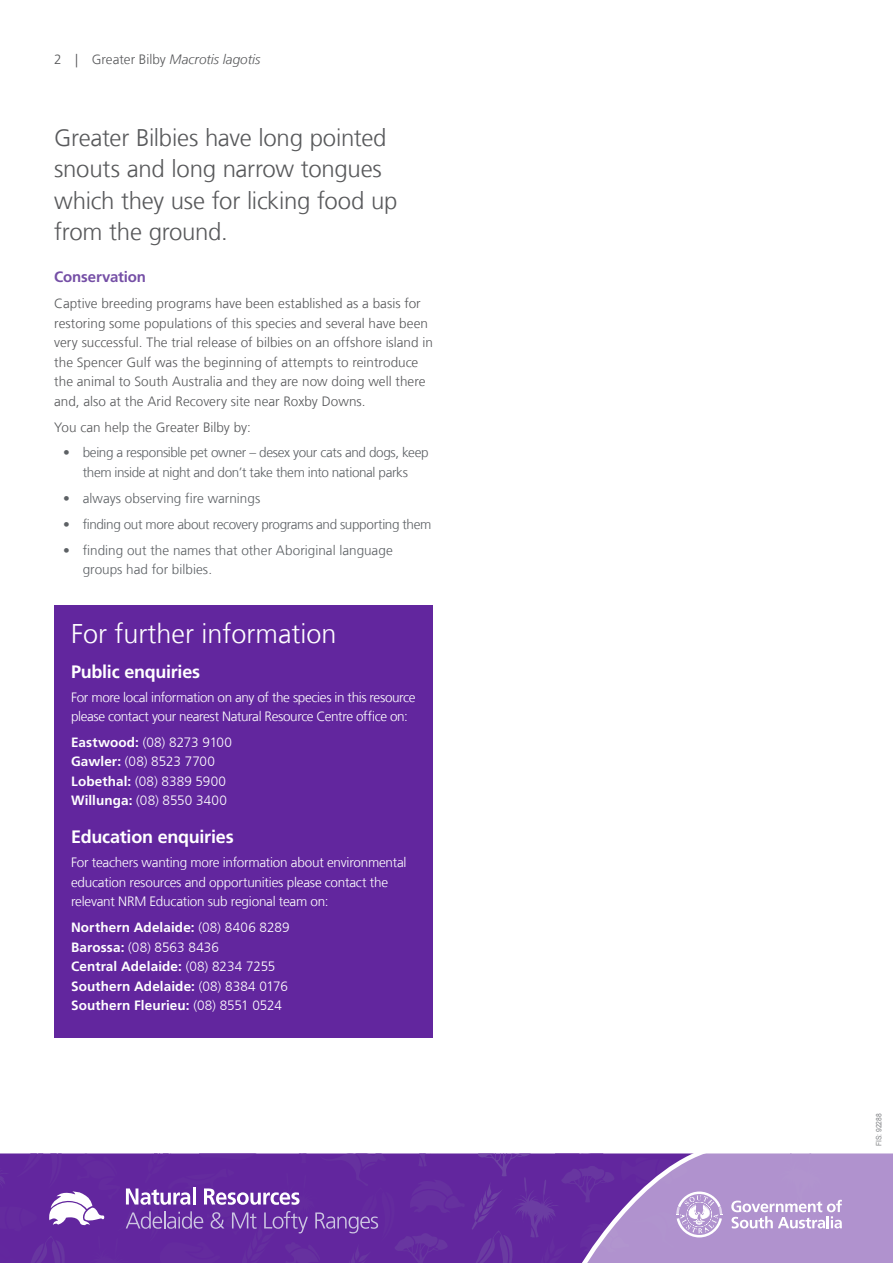
<style>
.page{position:relative;width:893px;height:1263px;background:#fff}
.page>*{position:absolute;margin:0;border:0;box-sizing:border-box;transform-origin:0 0}
.t1{font:300 27px "Frutiger LT Com";color:#fff}
.t2{font:300 24px/31.5px "Frutiger LT Com";letter-spacing:-.015em;color:#58595b}
.t3{font:700 18px "Frutiger LT Com";letter-spacing:-.015em;color:#fff}
.t4{font:700 15px "Frutiger LT Com";letter-spacing:-.01em;color:#754fa6}
.t5{font:300 13.5px/19.5px "Frutiger LT Com";color:#58595b}
.t6{font:300 13.5px/19.5px "Frutiger LT Com";letter-spacing:-.02em;color:#fff}
.t7{font:300 13.5px/19.5px "Frutiger LT Com";letter-spacing:-.02em;color:#5d6165;text-align:center}
.t8{font:700 13.5px/19.5px "Frutiger LT Com";letter-spacing:.01em;color:#fff}
.t9{font:300 13.5px/19.5px "Frutiger LT Com";color:#5d6165}
.t10{font:300 13.5px/19.5px "Frutiger LT Com";letter-spacing:.005em;color:#fff}
.t11{font:italic 300 13.5px "Frutiger LT Com";color:#58595b}
.t12{font:7.5px "Arial";color:#808285;scale:.9 1}
.s1{font-style:normal}
.s2{font-weight:700}
.s3{font-weight:300}
</style>
<div class="page">
<div style="left:725px;top:1153px;width:168px;height:110px;background:#b092ce"></div>
<svg style="left:731px;top:1153px;width:111px;height:75px;background:#baa0d4"></svg>
<svg style="left:0;top:1153px;width:725px;height:110px;background:#7441a9"></svg>
<div style="left:54px;top:605px;width:379px;height:432px;background:#62269e"></div>
<p class="t11" style="left:54px;top:51px;width:208px"><span class="s1">2 | Greater Bilby</span> Macrotis lagotis</p>
<h2 class="t2" style="left:54px;top:122px;width:345px">Greater Bilbies have long pointed snouts and long narrow tongues which they use for licking food up from the ground.</h2>
<p class="t4" style="left:54px;top:268px;width:93px">Conservation</p>
<p class="t5" style="left:54px;top:294px;width:380px">Captive breeding programs have been established as a basis for restoring some populations of this species and several have been very successful. The trial release of bilbies on an offshore island in the Spencer Gulf was the beginning of attempts to reintroduce the animal to South Australia and they are now doing well there and, also at the Arid Recovery site near Roxby Downs.</p>
<p class="t5" style="left:54px;top:417px;width:198px">You can help the Greater Bilby by:</p>
<p class="t7" style="left:63px;top:443px;width:367px">• being a responsible pet owner – desex your cats and dogs, keep them inside at night and don’t take them into national parks</p>
<p class="t9" style="left:63px;top:488px;width:199px">• always observing fire warnings</p>
<p class="t7" style="left:63px;top:514px;width:370px">• finding out more about recovery programs and supporting them</p>
<p class="t9" style="left:83px;top:540px;width:312px;text-indent:-19px">• finding out the names that other Aboriginal language groups had for bilbies.</p>
<h1 class="t1" style="left:71px;top:617px;width:267px">For further information</h1>
<h3 class="t3" style="left:71px;top:661px;width:131px">Public enquiries</h3>
<p class="t6" style="left:71px;top:687px;width:346px">For more local information on any of the species in this resource please contact your nearest Natural Resource Centre office on:</p>
<p class="t10" style="left:71px;top:733px;width:163px"><span class="s2">Eastwood:</span> (08) 8273 9100<br><span class="s2">Gawler:</span> (08) 8523 7700<br><span class="s2">Lobethal:</span> (08) 8389 5900<br><span class="s2">Willunga:</span> (08) 8550 3400</p>
<h3 class="t3" style="left:71px;top:827px;width:164px">Education enquiries</h3>
<p class="t6" style="left:71px;top:853px;width:337px">For teachers wanting more information about environmental education resources and opportunities please contact the relevant NRM Education sub regional team on:</p>
<p class="t8" style="left:71px;top:918px;width:220px">Northern Adelaide: <span class="s3">(08) 8406 8289<br></span>Barossa: <span class="s3">(08) 8563 8436<br></span>Central Adelaide: <span class="s3">(08) 8234 7255<br></span>Southern Adelaide: <span class="s3">(08) 8384 0176<br></span>Southern Fleurieu: <span class="s3">(08) 8551 0524</span></p>
<p class="t12" style="left:874px;top:1146px;width:38px;rotate:-90deg">FIS: 92288</p>
</div>
